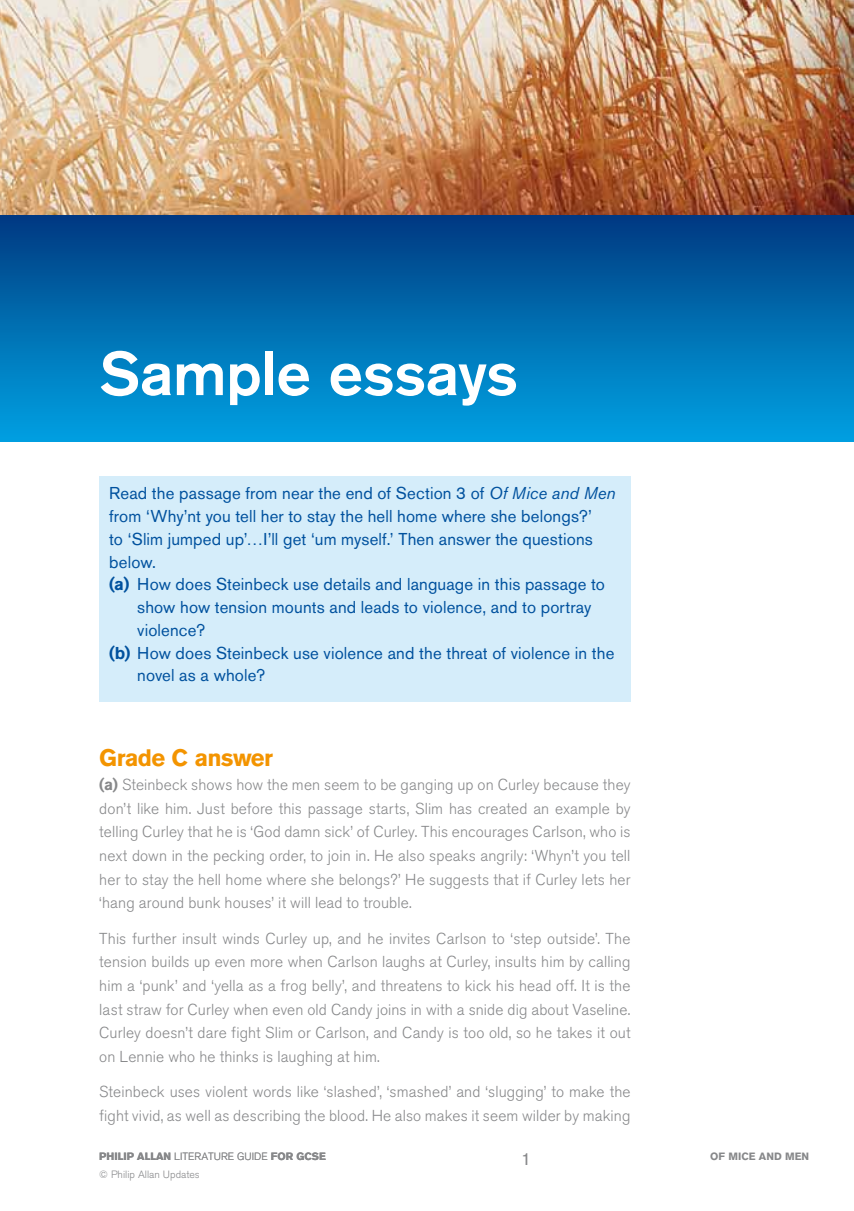
<style>
.page{position:relative;width:854px;height:1211px;background:#fff}
.page>*{position:absolute;margin:0;border:0;box-sizing:border-box;transform-origin:0 0}
.t1{font:500 61.25px "Akzidenz Grotesk BQ";letter-spacing:-.005em;color:#fff}
.t2{font:700 23.62px "Akzidenz Grotesk BQ";letter-spacing:-.03em;color:#f39400}
.t3{font:17.5px "Akzidenz Grotesk BQ";color:#87888a}
.t4{font:17.15px "Akzidenz Grotesk BQ";letter-spacing:.01em;color:#00519e}
.t5{font:300 15.75px/23.6px "Akzidenz Grotesk BQ";letter-spacing:.01em;color:#87888a;text-align:justify}
.t6{font:300 10.5px/18.6px "Akzidenz Grotesk BQ";color:#87888a}
.t7{font:700 10.5px "Akzidenz Grotesk BQ";color:#87888a}
.s1{font-style:italic}
.s2{font-weight:700}
</style>
<div class="page">
<img style="left:0;top:0;width:853px;height:216px">
<div style="left:0;top:216px;width:853px;height:225px;background:linear-gradient(to bottom,#003b81,#00a2e2)"></div>
<div style="left:99px;top:476px;width:531px;height:226px;background:#d5edfa"></div>
<h1 class="t1" style="left:99px;top:336px;width:420px">Sample essays</h1>
<p class="t4" style="left:109px;top:483px;width:507px">Read the passage from near the end of Section 3 of <span class="s1">Of Mice and Men</span></p>
<p class="t4" style="left:109px;top:506px;width:484px">from ‘Why’nt you tell her to stay the hell home where she belongs?’</p>
<p class="t4" style="left:109px;top:528px;width:485px">to ‘Slim jumped up’…I’ll get ‘um myself.’ Then answer the questions</p>
<p class="t4" style="left:109px;top:551px;width:48px">below.</p>
<p class="t4" style="left:109px;top:574px;width:497px"><span class="s2">(a)</span> How does Steinbeck use details and language in this passage to</p>
<p class="t4" style="left:137px;top:597px;width:455px">show how tension mounts and leads to violence, and to portray</p>
<p class="t4" style="left:137px;top:619px;width:70px">violence?</p>
<p class="t4" style="left:109px;top:642px;width:506px"><span class="s2">(b)</span> How does Steinbeck use violence and the threat of violence in the</p>
<p class="t4" style="left:137px;top:665px;width:129px">novel as a whole?</p>
<h2 class="t2" style="left:99px;top:744px;width:175px">Grade C answer</h2>
<p class="t5" style="left:99px;top:773px;width:532px"><span class="s2">(a)</span> Steinbeck shows how the men seem to be ganging up on Curley because they don’t like him. Just before this passage starts, Slim has created an example by telling Curley that he is ‘God damn sick’ of Curley. This encourages Carlson, who is next down in the pecking order, to join in. He also speaks angrily: ‘Whyn’t you tell her to stay the hell home where she belongs?’ He suggests that if Curley lets her ‘hang around bunk houses’ it will lead to trouble.</p>
<p class="t5" style="left:99px;top:926px;width:532px">This further insult winds Curley up, and he invites Carlson to ‘step outside’. The tension builds up even more when Carlson laughs at Curley, insults him by calling him a ‘punk’ and ‘yella as a frog belly’, and threatens to kick his head off. It is the last straw for Curley when even old Candy joins in with a snide dig about Vaseline.<br>Curley doesn’t dare fight Slim or Carlson, and Candy is too old, so he takes it out on Lennie who he thinks is laughing at him.</p>
<p class="t5" style="left:99px;top:1080px;width:532px">Steinbeck uses violent words like ‘slashed’, ‘smashed’ and ‘slugging’ to make the fight vivid, as well as describing the blood. He also makes it seem wilder by making</p>
<p class="t6" style="left:99px;top:1146px;width:228px"><span class="s2">PHILIP ALLAN</span> LITERATURE GUIDE <span class="s2">FOR GCSE </span>© Philip Allan Updates</p>
<p class="t3" style="left:521px;top:1148px;width:12px">1</p>
<p class="t7" style="left:710px;top:1149px;width:100px">OF MICE AND MEN</p>
</div>
